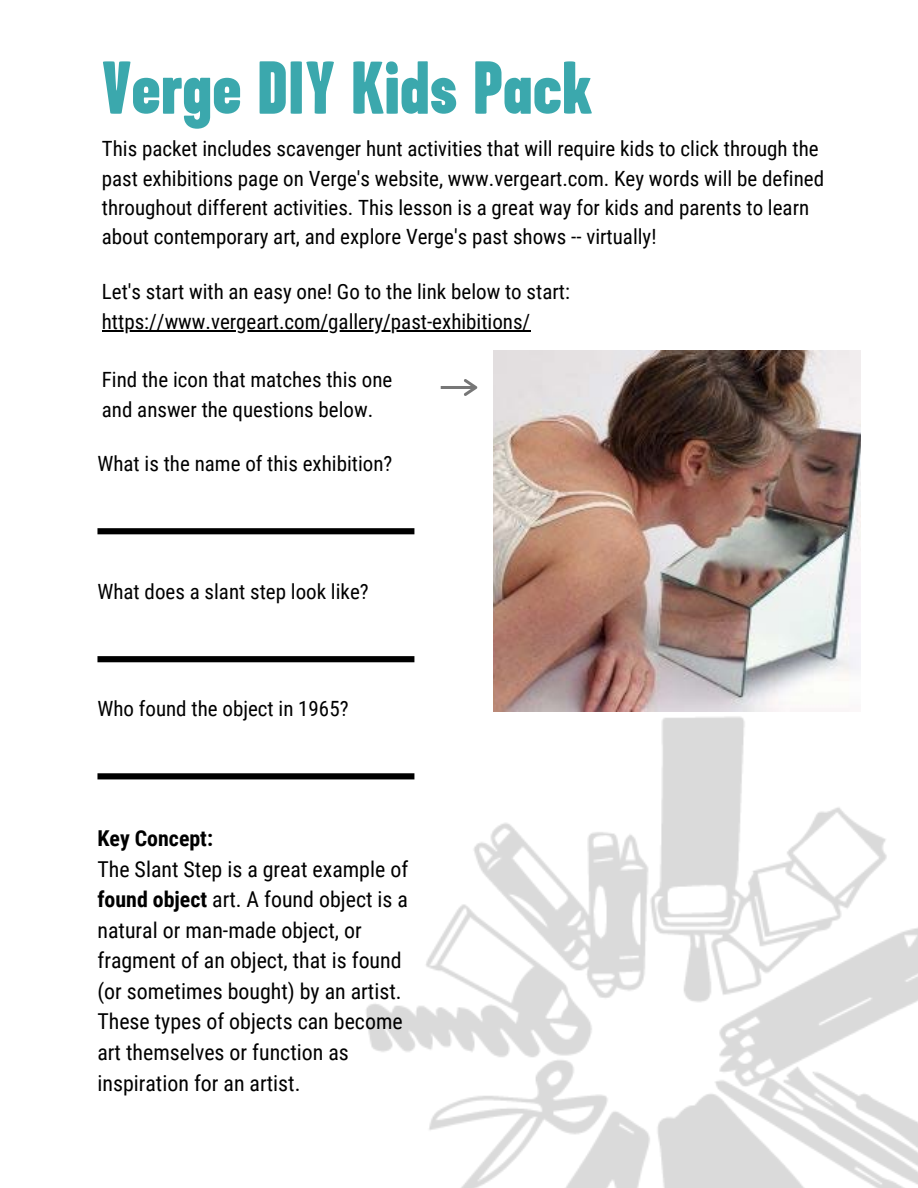
<style>
.page{position:relative;width:918px;height:1188px;background:#fff}
.page>*{position:absolute;margin:0;border:0;box-sizing:border-box;transform-origin:0 0}
.t1{font:900 74.85px "Garage Gothic";color:#3ba8ad}
.t2{font:21.9px/30.6px "Roboto Condensed";color:#000}
.t3{font:700 21.9px "Roboto Condensed";color:#000}
.t4{font:21px/29.2px "Roboto Condensed";color:#000}
.s1{font-weight:700}
</style>
<div class="page">
<img style="left:337px;top:684px;width:581px;height:504px">
<img style="left:494px;top:350px;width:366px;height:361px">
<hr style="left:102px;top:330px;width:429px;height:2px;background:#000">
<svg style="left:97px;top:528px;width:317px;height:6px;background:#080808"></svg>
<svg style="left:97px;top:656px;width:317px;height:6px;background:#050505"></svg>
<svg style="left:97px;top:773px;width:317px;height:6px;background:#0c0c0c"></svg>
<svg style="left:441px;top:379px;width:36px;height:17px"></svg>
<h1 class="t1" style="left:102px;top:54px;width:492px">Verge DIY Kids Pack</h1>
<p class="t4" style="left:102px;top:134px;width:724px">This packet includes scavenger hunt activities that will require kids to click through the past exhibitions page on Verge's website, www.vergeart.com. Key words will be defined throughout different activities. This lesson is a great way for kids and parents to learn about contemporary art, and explore Verge's past shows -- virtually!</p>
<p class="t4" style="left:102px;top:278px;width:470px">Let's start with an easy one! Go to the link below to start: https://www.vergeart.com/gallery/past-exhibitions/</p>
<p class="t4" style="left:102px;top:365px;width:292px">Find the icon that matches this one and answer the questions below.</p>
<p class="t4" style="left:97px;top:449px;width:296px">What is the name of this exhibition?</p>
<p class="t4" style="left:97px;top:577px;width:273px">What does a slant step look like?</p>
<p class="t4" style="left:97px;top:694px;width:253px">Who found the object in 1965?</p>
<p class="t3" style="left:97px;top:826px;width:117px">Key Concept:</p>
<p class="t2" style="left:97px;top:854px;width:312px">The Slant Step is a great example of <span class="s1">found object</span> art. A found object is a natural or man-made object, or fragment of an object, that is found (or sometimes bought) by an artist.<br>These types of objects can become art themselves or function as inspiration for an artist.</p>
</div>
